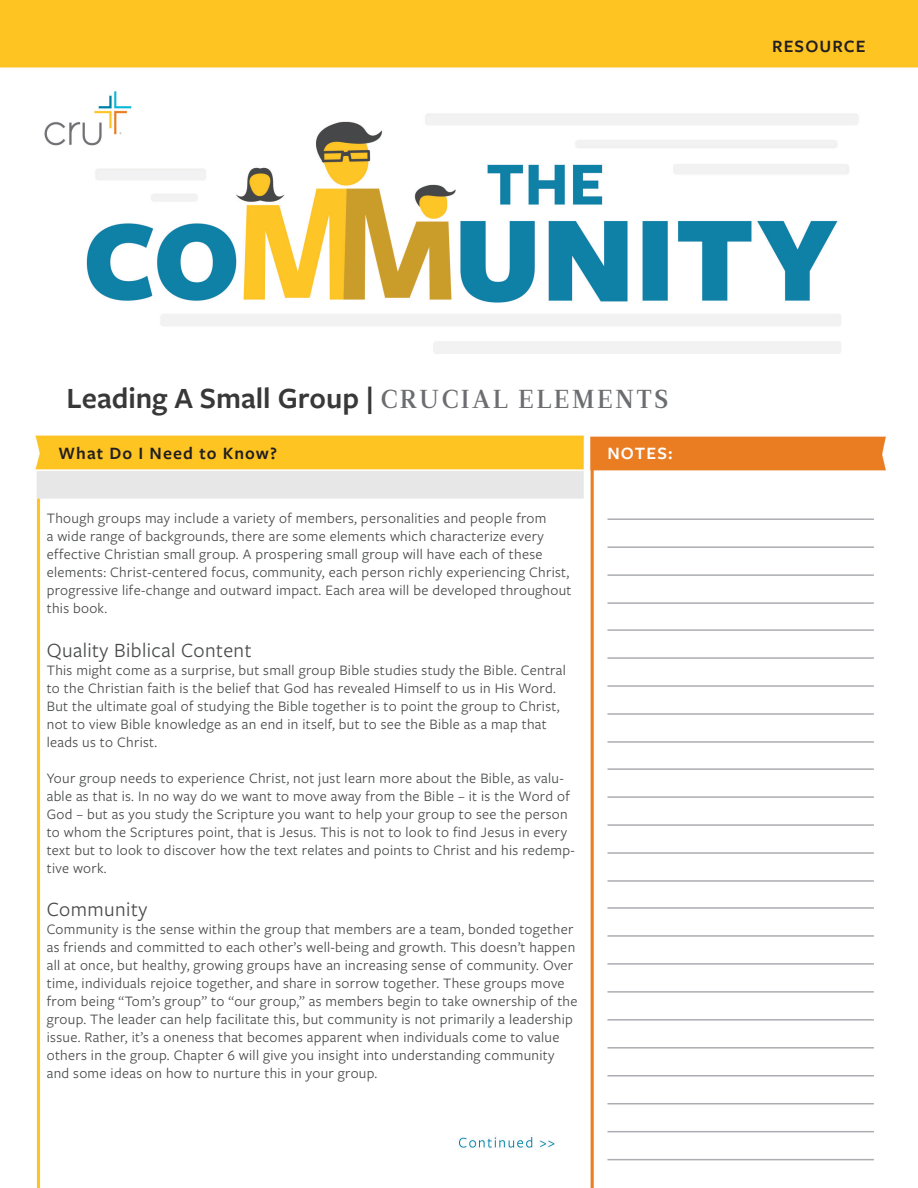
<style>
.page{position:relative;width:918px;height:1188px;background:#fff}
.page>*{position:absolute;margin:0;border:0;box-sizing:border-box;transform-origin:0 0}
.t1{font:600 30.45px "Freight Sans Pro";color:#383839}
.t2{font:21px "Freight Sans Pro";letter-spacing:.02em;color:#494a4b}
.t3{font:600 18px "Freight Sans Pro";letter-spacing:.06em;color:#231f20}
.t4{font:600 18px "Freight Sans Pro";letter-spacing:.06em;color:#fff}
.t5{font:15px/18px "Freight Sans Pro";letter-spacing:.02em;color:#494a4b}
.s1{font-family:"Leitura Roman 3";font-weight:400;font-size:25.95px;color:#6c6d70}
</style>
<div class="page">
<img style="left:0;top:0;width:918px;height:1188px">
<hr style="left:608px;top:574px;width:266px;height:2px;background:#acadb1">
<hr style="left:608px;top:852px;width:266px;height:2px;background:#acadb1">
<hr style="left:608px;top:713px;width:266px;height:2px;background:#acadb1">
<hr style="left:608px;top:991px;width:266px;height:2px;background:#acadb1">
<hr style="left:608px;top:1131px;width:266px;height:1px;background:#acadb1">
<hr style="left:608px;top:602px;width:266px;height:2px;background:#acadb1">
<hr style="left:608px;top:880px;width:266px;height:2px;background:#acadb1">
<hr style="left:608px;top:741px;width:266px;height:2px;background:#acadb1">
<hr style="left:608px;top:1019px;width:266px;height:2px;background:#acadb1">
<hr style="left:608px;top:1159px;width:266px;height:1px;background:#acadb1">
<hr style="left:608px;top:518px;width:266px;height:2px;background:#acadb1">
<hr style="left:608px;top:796px;width:266px;height:2px;background:#acadb1">
<hr style="left:608px;top:657px;width:266px;height:2px;background:#acadb1">
<hr style="left:608px;top:935px;width:266px;height:2px;background:#acadb1">
<hr style="left:608px;top:1075px;width:266px;height:2px;background:#acadb1">
<hr style="left:608px;top:546px;width:266px;height:2px;background:#acadb1">
<hr style="left:608px;top:824px;width:266px;height:2px;background:#acadb1">
<hr style="left:608px;top:685px;width:266px;height:2px;background:#acadb1">
<hr style="left:608px;top:963px;width:266px;height:2px;background:#acadb1">
<hr style="left:608px;top:1103px;width:266px;height:1px;background:#acadb1">
<hr style="left:608px;top:768px;width:266px;height:2px;background:#acadb1">
<hr style="left:608px;top:629px;width:266px;height:2px;background:#acadb1">
<hr style="left:608px;top:907px;width:266px;height:2px;background:#acadb1">
<hr style="left:608px;top:1047px;width:266px;height:2px;background:#acadb1">
<p class="t3" style="left:772px;top:34px;width:95px">RESOURCE</p>
<p class="t1" style="left:67px;top:378px;width:603px">Leading A Small Group | <span class="s1">CRUCIAL ELEMENTS</span></p>
<p class="t3" style="left:58px;top:441px;width:220px">What Do I Need to Know?</p>
<p class="t4" style="left:608px;top:441px;width:67px">NOTES:</p>
<p class="t5" style="left:47px;top:509px;width:526px">Though groups may include a variety of members, personalities and people from<br>a wide range of backgrounds, there are some elements which characterize every effective Christian small group. A prospering small group will have each of these elements: Christ-centered focus, community, each person richly experiencing Christ, progressive life-change and outward impact. Each area will be developed throughout this book.</p>
<p class="t2" style="left:47px;top:636px;width:206px">Quality Biblical Content</p>
<p class="t5" style="left:47px;top:660px;width:521px">This might come as a surprise, but small group Bible studies study the Bible. Central to the Christian faith is the belief that God has revealed Himself to us in His Word.<br>But the ultimate goal of studying the Bible together is to point the group to Christ, not to view Bible knowledge as an end in itself, but to see the Bible as a map that leads us to Christ.</p>
<p class="t5" style="left:47px;top:768px;width:530px">Your group needs to experience Christ, not just learn more about the Bible, as valu&shy;able as that is. In no way do we want to move away from the Bible – it is the Word of God – but as you study the Scripture you want to help your group to see the person to whom the Scriptures point, that is Jesus. This is not to look to find Jesus in every text but to look to discover how the text relates and points to Christ and his redemp&shy;tive work.</p>
<p class="t2" style="left:47px;top:895px;width:102px">Community</p>
<p class="t5" style="left:47px;top:919px;width:532px">Community is the sense within the group that members are a team, bonded together as friends and committed to each other’s well-being and growth. This doesn’t happen all at once, but healthy, growing groups have an increasing sense of community. Over time, individuals rejoice together, and share in sorrow together. These groups move from being “Tom’s group” to “our group,” as members begin to take ownership of the group. The leader can help facilitate this, but community is not primarily a leadership issue. Rather, it’s a oneness that becomes apparent when individuals come to value others in the group. Chapter 6 will give you insight into understanding community and some ideas on how to nurture this in your group.</p>
</div>
